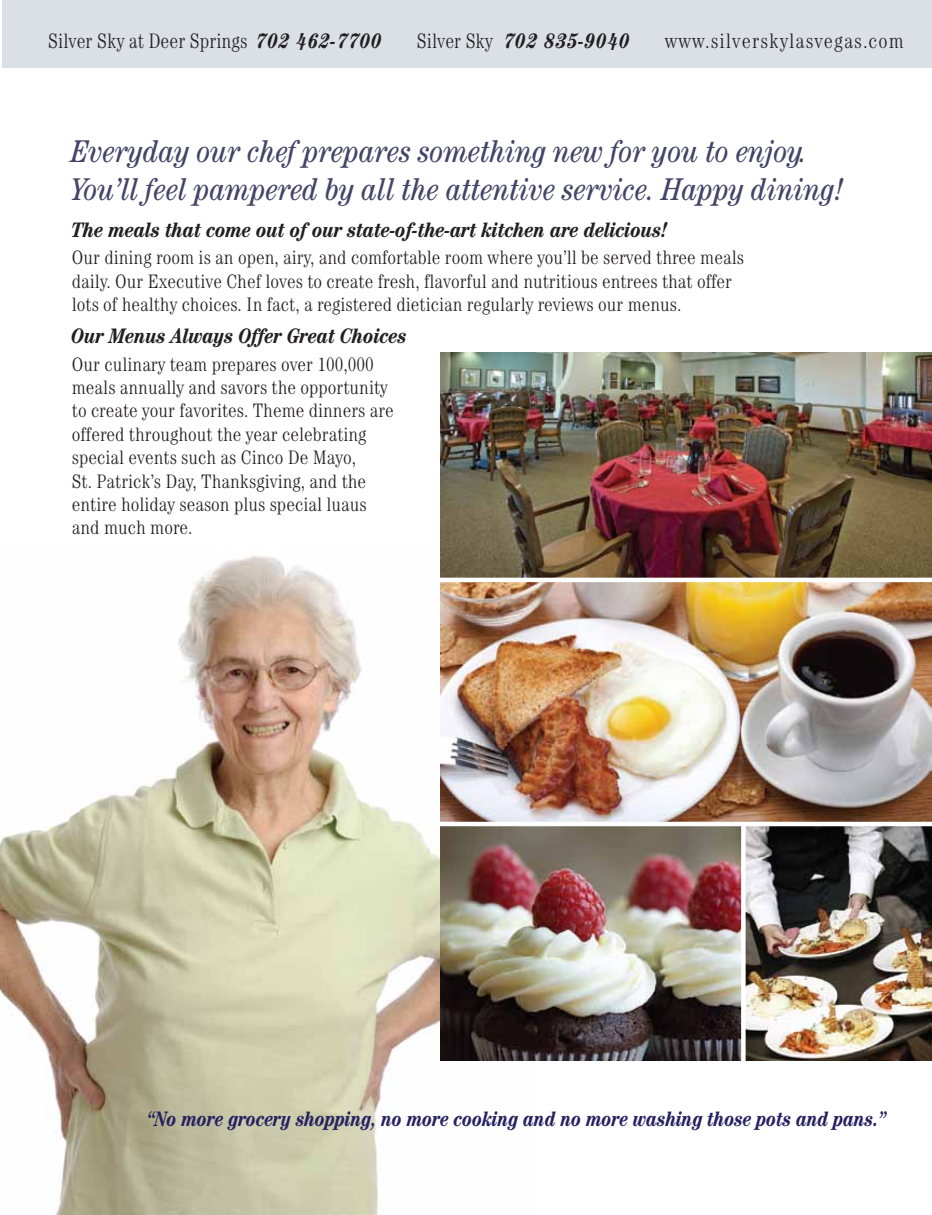
<style>
.page{position:relative;width:932px;height:1215px;background:#fff}
.page>*{position:absolute;margin:0;border:0;box-sizing:border-box;transform-origin:0 0}
.t1{font:italic condensed 31.5px/37.8px "Century";color:#424567}
.t2{font:italic 700 condensed 21px "Century";color:#231f20}
.t3{font:italic 700 condensed 21px "Century";color:#262262;scale:.95 1}
.t4{font:300 condensed 21px "Century";color:#231f20;scale:.95 1}
.t5{font:300 condensed 21px "Century";letter-spacing:.05em;color:#231f20}
.t6{font:italic 700 condensed 21px "Century";letter-spacing:.05em;color:#231f20}
.t7{font:300 condensed 19.5px/23.4px "Century";color:#231f20}
.s1{font-weight:700;font-style:italic}
.s2{font-weight:300;font-style:normal}
</style>
<div class="page">
<img style="left:931px;top:583px;width:1px;height:241px">
<img style="left:0;top:556px;width:534px;height:659px">
<img style="left:931px;top:826px;width:1px;height:234px">
<img style="left:440px;top:352px;width:491px;height:470px">
<img style="left:440px;top:826px;width:491px;height:234px">
<div style="left:2px;top:0;width:930px;height:67px;background:#dbe0e7"></div>
<svg style="left:741px;top:826px;width:4px;height:235px"></svg>
<hr style="left:426px;top:822px;width:506px;height:4px;background:#fff">
<hr style="left:426px;top:578px;width:506px;height:4px;background:#fff">
<p class="t4" style="left:48px;top:28px;width:352px">Silver Sky at Deer Springs <span class="s1">702 462-7700</span></p>
<p class="t6" style="left:417px;top:28px;width:214px"><span class="s2">Silver Sky</span> 702 835-9040</p>
<p class="t5" style="left:664px;top:28px;width:240px">www.silverskylasvegas.com</p>
<h1 class="t1" style="left:72px;top:132px;width:774px">Everyday our chef prepares something new for you to enjoy.<br>You’ll feel pampered by all the attentive service. Happy dining!</h1>
<p class="t2" style="left:72px;top:217px;width:597px">The meals that come out of our state-of-the-art kitchen are delicious!</p>
<p class="t7" style="left:72px;top:246px;width:673px">Our dining room is an open, airy, and comfortable room where you’ll be served three meals daily. Our Executive Chef loves to create fresh, flavorful and nutritious entrees that offer lots of healthy choices. In fact, a registered dietician regularly reviews our menus.</p>
<p class="t2" style="left:72px;top:323px;width:337px">Our Menus Always Offer Great Choices</p>
<p class="t7" style="left:72px;top:352px;width:323px">Our culinary team prepares over 100,000 meals annually and savors the opportunity to create your favorites. Theme dinners are offered throughout the year celebrating special events such as Cinco De Mayo,<br>St. Patrick’s Day, Thanksgiving, and the entire holiday season plus special luaus and much more.</p>
<p class="t3" style="left:147px;top:1107px;width:779px">“No more grocery shopping, no more cooking and no more washing those pots and pans.”</p>
</div>
